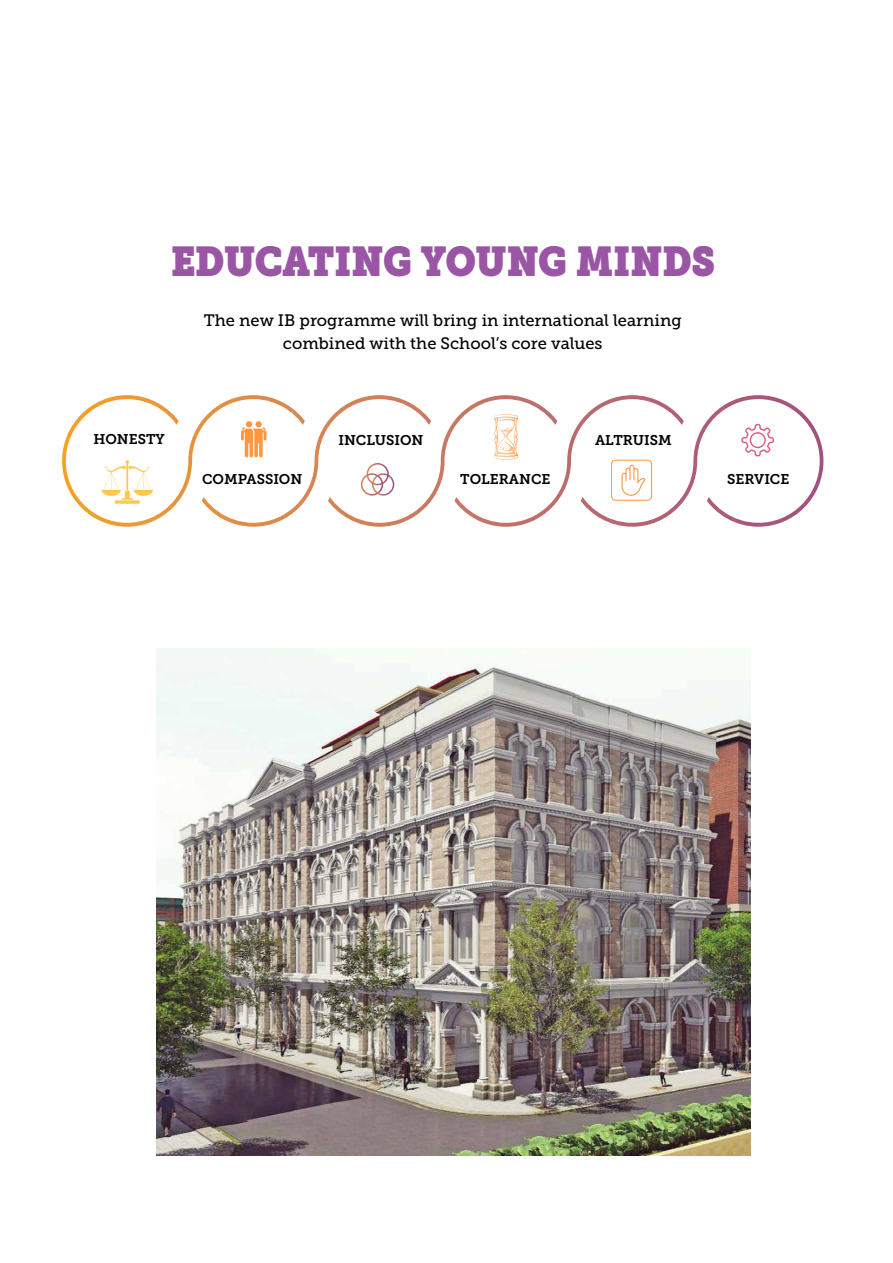
<style>
.page{position:relative;width:893px;height:1263px;background:#fff}
.page>*{position:absolute;margin:0;border:0;box-sizing:border-box;transform-origin:0 0}
.t1{font:41.25px "Museo Slab";letter-spacing:-.01em;color:#812c8f;scale:.91 1}
.t2{font:16.5px/23.2px "Museo Slab 500";color:#000;text-align:center}
.t3{font:14.1px "Museo Slab 700";color:#000}
</style>
<div class="page">
<svg style="left:62px;top:395px;width:762px;height:132px"></svg>
<svg style="left:741px;top:424px;width:33px;height:32px"></svg>
<div style="left:361px;top:473px;width:22px;height:23px;border:2px solid #fff;border-radius:50%"></div>
<div style="left:372px;top:473px;width:22px;height:23px;border:2px solid #fff;border-radius:50%"></div>
<div style="left:367px;top:463px;width:22px;height:22px;border:2px solid #fff;border-radius:50%"></div>
<svg style="left:621px;top:465px;width:24px;height:31px"></svg>
<img style="left:157px;top:648px;width:593px;height:507px">
<svg style="left:241px;top:421px;width:25px;height:36px"></svg>
<svg style="left:102px;top:460px;width:51px;height:44px"></svg>
<div style="left:611px;top:460px;width:41px;height:41px;border:1px solid #ff9640;border-radius:4px"></div>
<svg style="left:494px;top:414px;width:24px;height:46px"></svg>
<h1 class="t1" style="left:170px;top:237px;width:601px">EDUCATING YOUNG MINDS</h1>
<p class="t2" style="left:204px;top:309px;width:479px">The new IB programme will bring in international learning combined with the School’s core values</p>
<p class="t3" style="left:93px;top:431px;width:12px">HONE</p>
<p class="t3" style="left:138px;top:431px;width:29px">STY</p>
<p class="t3" style="left:338px;top:432px;width:67px">INCLUSION</p>
<p class="t3" style="left:595px;top:432px;width:11px">ALTR</p>
<p class="t3" style="left:633px;top:432px;width:39px">UISM</p>
<p class="t3" style="left:202px;top:471px;width:23px">COMPA</p>
<p class="t3" style="left:257px;top:471px;width:27px">SSION</p>
<p class="t3" style="left:460px;top:471px;width:11px">TOLERAN</p>
<p class="t3" style="left:531px;top:471px;width:20px">CE</p>
<p class="t3" style="left:727px;top:471px;width:18px">SERVI</p>
<p class="t3" style="left:770px;top:471px;width:20px">CE</p>
</div>
